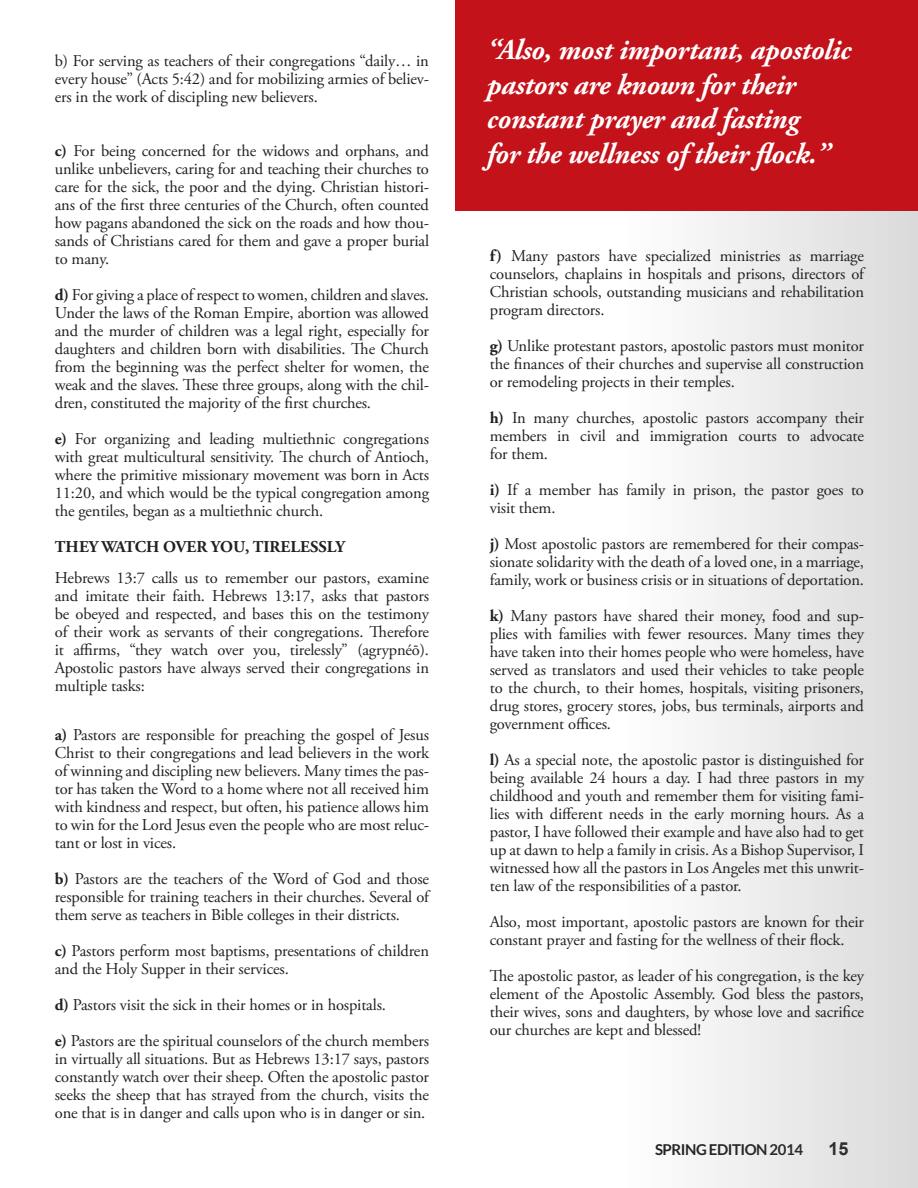
<style>
.page{position:relative;width:918px;height:1188px;background:#fff}
.page>*{position:absolute;margin:0;border:0;box-sizing:border-box;transform-origin:0 0}
.t1{font:italic 700 28.95px/34.3px "Adobe Garamond Pro";letter-spacing:-.01em;color:#fff}
.t2{font:700 18px "Arial";color:#231f20}
.t3{font:16.5px/18px "Adobe Garamond Pro";letter-spacing:-.01em;color:#231f20;text-align:justify}
.t4{font:700 16.5px "Adobe Garamond Pro";letter-spacing:.005em;color:#231f20}
.t5{font:700 15px "Lato";letter-spacing:-.03em;color:#231f20}
.s1{font-weight:700}
</style>
<div class="page">
<div style="left:493px;top:0;width:425px;height:1188px;background:linear-gradient(to right,#fff,#ddddde)"></div>
<div style="left:456px;top:0;width:462px;height:210px;background:#c4121a"></div>
<p class="t3" style="left:55px;top:52px;width:376px">b) For serving as teachers of their congregations “daily… in every house” (Acts 5:42) and for mobilizing armies of believ&shy;ers in the work of discipling new believers.</p>
<p class="t3" style="left:55px;top:142px;width:376px"><span class="s1">C)</span> For being concerned for the widows and orphans, and unlike unbelievers, caring for and teaching their churches to care for the sick, the poor and the dying. Christian histori&shy;ans of the first three centuries of the Church, often counted how pagans abandoned the sick on the roads and how thou&shy;sands of Christians cared for them and gave a proper burial to many.</p>
<p class="t3" style="left:55px;top:286px;width:376px"><span class="s1">D)</span> For giving a place of respect to women, children and slaves.<br>Under the laws of the Roman Empire, abortion was allowed and the murder of children was a legal right, especially for daughters and children born with disabilities. The Church from the beginning was the perfect shelter for women, the weak and the slaves. These three groups, along with the chil&shy;dren, constituted the majority of the first churches.</p>
<p class="t3" style="left:55px;top:430px;width:376px"><span class="s1">E)</span> For organizing and leading multiethnic congregations with great multicultural sensitivity. The church of Antioch, where the primitive missionary movement was born in Acts 11:20, and which would be the typical congregation among the gentiles, began as a multiethnic church.</p>
<p class="t4" style="left:55px;top:537px;width:292px">THEY WATCH OVER YOU, TIRELESSLY</p>
<p class="t3" style="left:55px;top:569px;width:376px">Hebrews 13:7 calls us to remember our pastors, examine and imitate their faith. Hebrews 13:17, asks that pastors be obeyed and respected, and bases this on the testimony of their work as servants of their congregations. Therefore it affirms, “they watch over you, tirelessly” (agrypnéō).<br>Apostolic pastors have always served their congregations in multiple tasks:</p>
<p class="t3" style="left:55px;top:726px;width:376px"><span class="s1">A)</span> Pastors are responsible for preaching the gospel of Jesus Christ to their congregations and lead believers in the work of winning and discipling new believers. Many times the pas&shy;tor has taken the Word to a home where not all received him with kindness and respect, but often, his patience allows him to win for the Lord Jesus even the people who are most reluc&shy;tant or lost in vices.</p>
<p class="t3" style="left:55px;top:870px;width:376px"><span class="s1">B)</span> Pastors are the teachers of the Word of God and those responsible for training teachers in their churches. Several of them serve as teachers in Bible colleges in their districts.</p>
<p class="t3" style="left:55px;top:942px;width:376px"><span class="s1">C)</span> Pastors perform most baptisms, presentations of children and the Holy Supper in their services.</p>
<p class="t3" style="left:55px;top:987px;width:376px;line-height:36px"><span class="s1">D)</span> Pastors visit the sick in their homes or in hospitals.<br><span class="s1">E)</span> Pastors are the spiritual counselors of the church members</p>
<p class="t3" style="left:55px;top:1050px;width:376px">in virtually all situations. But as Hebrews 13:17 says, pastors constantly watch over their sheep. Often the apostolic pastor seeks the sheep that has strayed from the church, visits the one that is in danger and calls upon who is in danger or sin.</p>
<h1 class="t1" style="left:487px;top:34px;width:366px">“Also, most important, apostolic pastors are known for their constant prayer and fasting<br>for the wellness of their flock.”</h1>
<p class="t3" style="left:490px;top:247px;width:376px"><span class="s1">F)</span> Many pastors have specialized ministries as marriage counselors, chaplains in hospitals and prisons, directors of Christian schools, outstanding musicians and rehabilitation program directors.</p>
<p class="t3" style="left:490px;top:337px;width:376px"><span class="s1">G)</span> Unlike protestant pastors, apostolic pastors must monitor the finances of their churches and supervise all construction or remodeling projects in their temples.</p>
<p class="t3" style="left:490px;top:409px;width:376px"><span class="s1">H)</span> In many churches, apostolic pastors accompany their members in civil and immigration courts to advocate for them.</p>
<p class="t3" style="left:490px;top:481px;width:376px"><span class="s1">I)</span> If a member has family in prison, the pastor goes to visit them.</p>
<p class="t3" style="left:490px;top:535px;width:376px"><span class="s1">J)</span> Most apostolic pastors are remembered for their compas&shy;sionate solidarity with the death of a loved one, in a marriage, family, work or business crisis or in situations of deportation.</p>
<p class="t3" style="left:490px;top:607px;width:376px"><span class="s1">K)</span> Many pastors have shared their money, food and sup&shy;plies with families with fewer resources. Many times they have taken into their homes people who were homeless, have served as translators and used their vehicles to take people to the church, to their homes, hospitals, visiting prisoners, drug stores, grocery stores, jobs, bus terminals, airports and government offices.</p>
<p class="t3" style="left:490px;top:751px;width:376px"><span class="s1">L)</span> As a special note, the apostolic pastor is distinguished for being available 24 hours a day. I had three pastors in my childhood and youth and remember them for visiting fami&shy;lies with different needs in the early morning hours. As a pastor, I have followed their example and have also had to get up at dawn to help a family in crisis. As a Bishop Supervisor, I witnessed how all the pastors in Los Angeles met this unwrit&shy;ten law of the responsibilities of a pastor.</p>
<p class="t3" style="left:490px;top:913px;width:376px">Also, most important, apostolic pastors are known for their constant prayer and fasting for the wellness of their flock.</p>
<p class="t3" style="left:490px;top:967px;width:376px">The apostolic pastor, as leader of his congregation, is the key element of the Apostolic Assembly. God bless the pastors, their wives, sons and daughters, by whose love and sacrifice our churches are kept and blessed!</p>
<p class="t5" style="left:655px;top:1141px;width:150px">SPRING EDITION 2014</p>
<p class="t2" style="left:828px;top:1137px;width:22px">15</p>
</div>
